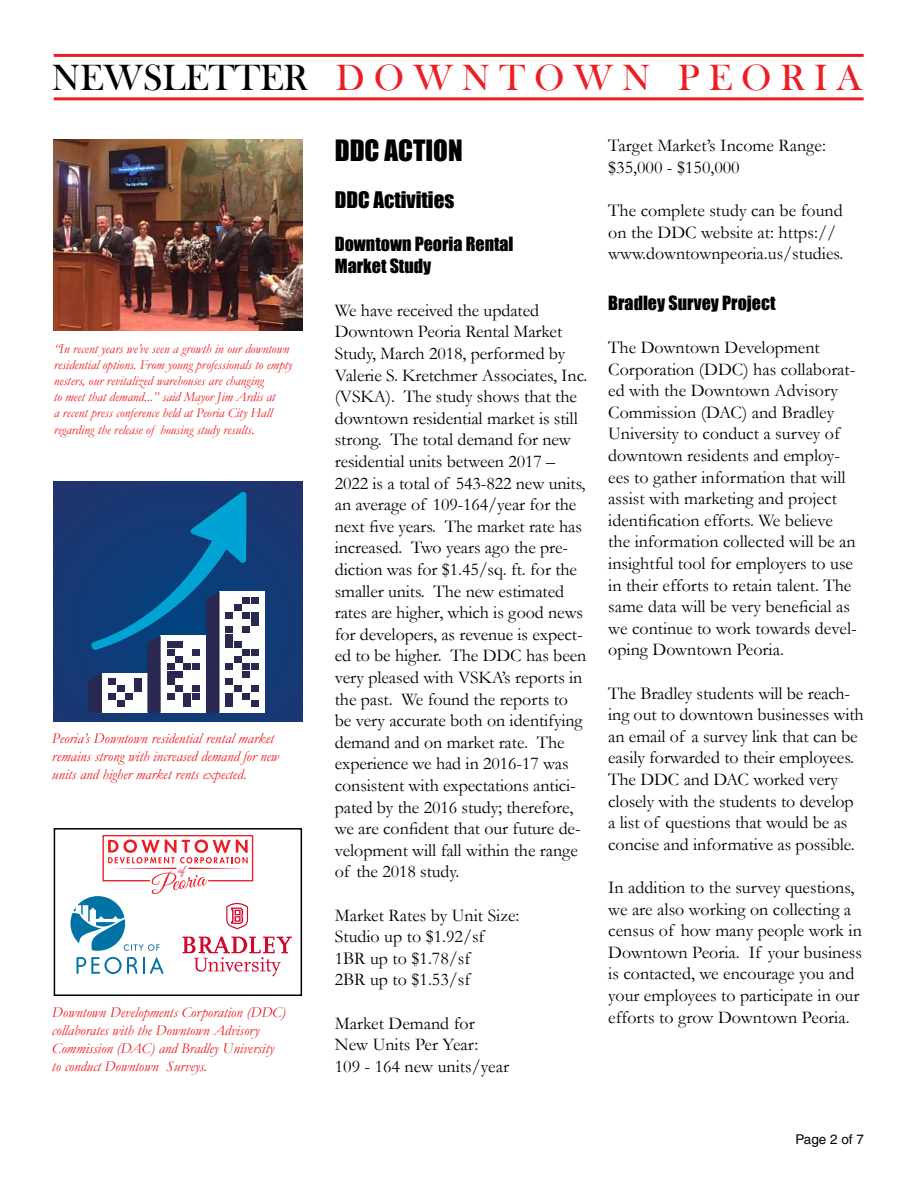
<style>
.page{position:relative;width:918px;height:1188px;background:#fff}
.page>*{position:absolute;margin:0;border:0;box-sizing:border-box;transform-origin:0 0}
.t1{font:37.5px "Bask Old Face";letter-spacing:.24em;color:#ed1d24}
.t2{font:27px "Impact";color:#000}
.t3{font:21px "Impact";color:#000}
.t4{font:18px/21.6px "Garamond";letter-spacing:-.005em;color:#000}
.t5{font:18px/21.6px "Impact";color:#000}
.t6{font:italic 15px/18px "Garamond";color:#ed1d24}
.t7{font:italic 13.5px/16.2px "Garamond";color:#ed1d24}
.t8{font:13.5px "Helvetica LT Std";color:#000}
.t9{font:11.4px "Good Vibrations ROB Script";color:#ed1d24;scale:1.08 1}
.s1{color:#000}
</style>
<div class="page">
<hr style="left:54px;top:54px;width:810px;height:3px;background:#ed1d24">
<hr style="left:54px;top:97px;width:810px;height:3px;background:#ed1d24">
<img style="left:54px;top:140px;width:248px;height:191px">
<div style="left:54px;top:482px;width:248px;height:239px;background:#163873"></div>
<div style="left:220px;top:591px;width:45px;height:122px;background:#fefefe"></div>
<div style="left:251px;top:686px;width:7px;height:6px;background:#292850"></div>
<div style="left:242px;top:693px;width:8px;height:7px;background:#292850"></div>
<div style="left:251px;top:649px;width:7px;height:6px;background:#292850"></div>
<div style="left:242px;top:649px;width:8px;height:6px;background:#292850"></div>
<div style="left:242px;top:663px;width:8px;height:7px;background:#292850"></div>
<div style="left:251px;top:663px;width:7px;height:7px;background:#292850"></div>
<div style="left:251px;top:700px;width:7px;height:7px;background:#292850"></div>
<div style="left:242px;top:671px;width:8px;height:7px;background:#292850"></div>
<div style="left:242px;top:627px;width:8px;height:6px;background:#292850"></div>
<div style="left:251px;top:619px;width:7px;height:7px;background:#292850"></div>
<div style="left:251px;top:612px;width:7px;height:7px;background:#292850"></div>
<div style="left:251px;top:597px;width:7px;height:7px;background:#292850"></div>
<div style="left:242px;top:597px;width:8px;height:7px;background:#292850"></div>
<div style="left:242px;top:612px;width:8px;height:7px;background:#292850"></div>
<svg style="left:89px;top:492px;width:157px;height:221px"></svg>
<svg style="left:70px;top:835px;width:222px;height:142px"></svg>
<div style="left:54px;top:828px;width:248px;height:168px;border:2px solid #000"></div>
<p class="t1" style="left:52px;top:57px;width:812px"><span class="s1">NEWSLETTER</span> DOWNTOWN PEORIA</p>
<p class="t7" style="left:54px;top:340px;width:240px">“In recent years we’ve seen a growth in our downtown residential options. From young professionals to empty nesters, our revitalized warehouses are changing<br>to meet that demand...” said Mayor Jim Ardis at<br>a recent press conference held at Peoria City Hall regarding the release of housing study results.</p>
<p class="t6" style="left:52px;top:729px;width:228px">Peoria’s Downtown residential rental market remains strong with increased demand for new units and higher market rents expected.</p>
<p class="t9" style="left:178px;top:861px;width:8px">of</p>
<p class="t6" style="left:52px;top:1003px;width:235px">Downtown Developments Corporation (DDC) collaborates with the Downtown Advisory Commission (DAC) and Bradley University to conduct Downtown Surveys.</p>
<p class="t2" style="left:335px;top:130px;width:129px">DDC ACTION</p>
<p class="t3" style="left:335px;top:183px;width:121px">DDC Activities</p>
<p class="t5" style="left:335px;top:233px;width:180px">Downtown Peoria Rental<br>Market Study</p>
<p class="t4" style="left:335px;top:299px;width:254px">We have received the updated Downtown Peoria Rental Market Study, March 2018, performed by Valerie S. Kretchmer Associates, Inc. (VSKA). The study shows that the downtown residential market is still strong. The total demand for new residential units between 2017 – 2022 is a total of 543-822 new units, an average of 109-164/year for the next five years. The market rate has increased. Two years ago the pre&shy;diction was for $1.45/sq. ft. for the smaller units. The new estimated rates are higher, which is good news for developers, as revenue is expect&shy;ed to be higher. The DDC has been very pleased with VSKA’s reports in the past. We found the reports to be very accurate both on identifying demand and on market rate. The experience we had in 2016-17 was consistent with expectations antici&shy;pated by the 2016 study; therefore, we are confident that our future de&shy;velopment will fall within the range of the 2018 study.</p>
<p class="t4" style="left:335px;top:904px;width:186px">Market Rates by Unit Size:</p>
<p class="t4" style="left:335px;top:925px;width:151px">Studio up to $1.92/sf</p>
<p class="t4" style="left:335px;top:947px;width:137px">1BR up to $1.78/sf</p>
<p class="t4" style="left:335px;top:969px;width:137px">2BR up to $1.53/sf</p>
<p class="t4" style="left:335px;top:1012px;width:145px">Market Demand for<br>New Units Per Year:</p>
<p class="t4" style="left:335px;top:1055px;width:176px">109 - 164 new units/year</p>
<p class="t4" style="left:608px;top:135px;width:219px">Target Market’s Income Range:</p>
<p class="t4" style="left:608px;top:156px;width:133px">$35,000 - $150,000</p>
<p class="t4" style="left:608px;top:199px;width:237px">The complete study can be found on the DDC website at: https:// www.downtownpeoria.us/studies.</p>
<p class="t5" style="left:608px;top:292px;width:169px">Bradley Survey Project</p>
<p class="t4" style="left:608px;top:336px;width:250px">The Downtown Development Corporation (DDC) has collaborat&shy;ed with the Downtown Advisory Commission (DAC) and Bradley University to conduct a survey of downtown residents and employ&shy;ees to gather information that will assist with marketing and project identification efforts. We believe the information collected will be an insightful tool for employers to use in their efforts to retain talent. The same data will be very beneficial as we continue to work towards devel&shy;oping Downtown Peoria.</p>
<p class="t4" style="left:608px;top:682px;width:257px">The Bradley students will be reach&shy;ing out to downtown businesses with an email of a survey link that can be easily forwarded to their employees.<br>The DDC and DAC worked very closely with the students to develop a list of questions that would be as concise and informative as possible.</p>
<p class="t4" style="left:608px;top:876px;width:255px">In addition to the survey questions, we are also working on collecting a census of how many people work in Downtown Peoria. If your business is contacted, we encourage you and your employees to participate in our efforts to grow Downtown Peoria.</p>
<p class="t8" style="left:795px;top:1131px;width:70px">Page 2 of 7</p>
</div>
